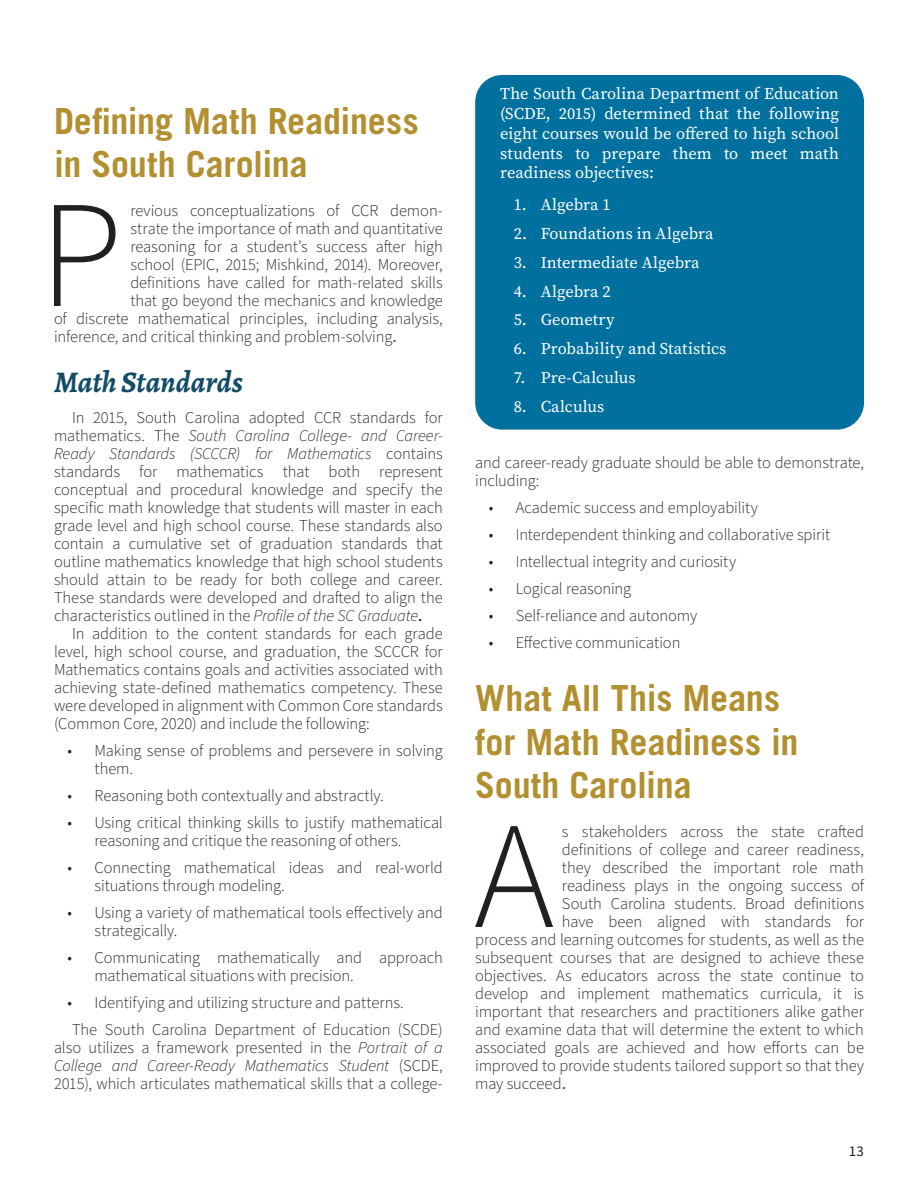
<style>
.page{position:relative;width:918px;height:1188px;background:#fff}
.page>*{position:absolute;margin:0;border:0;box-sizing:border-box;transform-origin:0 0}
.Body_Text_-_Drop_Cap{font:300 153px "Source Sans Pro";color:#231f20}
.Headline{font:700 36px/43.2px "Trade Gothic LT Std";letter-spacing:-.005em;color:#b28f2f}
.Headline-2{font:italic 700 30px "Alegreya";letter-spacing:-.005em;color:#124b66}
.Body_Text_-_First_Li{font:300 16.5px/18px "Source Sans Pro";letter-spacing:-.005em;color:#231f20}
.Body_Text_-_Drop_Cap-2{font:300 16.5px "Source Sans Pro";letter-spacing:-.005em;color:#231f20}
.Subtext{font:16.5px/19.8px "Source Serif Pro";color:#fff;text-align:justify}
.t1{font:14.85px "Source Sans Pro";color:#231f20}
.s1{font-family:"Source Serif Pro";font-weight:400;color:#5a5a5d}
.s2{font-style:italic}
.s3{font-family:"Source Serif Pro";font-weight:400}
</style>
<div class="page">
<div style="left:475px;top:75px;width:389px;height:355px;background:#00709e;border-radius:27px"></div>
<p class="Headline" style="left:54px;top:99px;width:366px">Defining Math Readiness in South Carolina</p>
<p class="Body_Text_-_Drop_Cap" style="left:39px;top:153px;width:85px">P</p>
<p class="Body_Text_-_Drop_Cap-2" style="left:130px;top:200px;width:314px">revious conceptualizations of CCR demon-</p>
<p class="Body_Text_-_Drop_Cap-2" style="left:130px;top:218px;width:314px">strate the importance of math and quantitative</p>
<p class="Body_Text_-_Drop_Cap-2" style="left:130px;top:236px;width:314px">reasoning for a student’s success after high</p>
<p class="Body_Text_-_Drop_Cap-2" style="left:130px;top:254px;width:314px">school (EPIC, 2015; Mishkind, 2014). Moreover,</p>
<p class="Body_Text_-_Drop_Cap-2" style="left:130px;top:272px;width:314px">definitions have called for math-related skills</p>
<p class="Body_Text_-_Drop_Cap-2" style="left:130px;top:290px;width:314px">that go beyond the mechanics and knowledge</p>
<p class="Body_Text_-_Drop_Cap-2" style="left:54px;top:308px;width:390px">of discrete mathematical principles, including analysis,</p>
<p class="Body_Text_-_Drop_Cap-2" style="left:54px;top:326px;width:345px">inference, and critical thinking and problem-solving<span class="s1">.</span></p>
<p class="Headline-2" style="left:54px;top:360px;width:190px">Math Standards</p>
<p class="Body_Text_-_First_Li" style="left:54px;top:409px;width:390px;text-align:justify;text-indent:18px">In 2015, South Carolina adopted CCR standards for mathematics. The <span class="s2">South Carolina College- and Career-Ready Standards (SCCCR) for Mathematics</span> contains standards for mathematics that both represent conceptual and procedural knowledge and specify the specific math knowledge that students will master in each grade level and high school course. These standards also contain a cumulative set of graduation standards that outline mathematics knowledge that high school students should attain to be ready for both college and career.<br>These standards were developed and drafted to align the characteristics outlined in the <span class="s2">Profile of the SC Graduate</span><span class="s3">.</span></p>
<p class="Body_Text_-_First_Li" style="left:54px;top:625px;width:390px;text-align:justify;text-indent:18px">In addition to the content standards for each grade level, high school course, and graduation, the SCCCR for Mathematics contains goals and activities associated with achieving state-defined mathematics competency. These were developed in alignment with Common Core standards (Common Core, 2020) and include the following:</p>
<p class="Body_Text_-_First_Li" style="left:94px;top:742px;width:350px;text-indent:-27px">• Making sense of problems and persevere in solving them.</p>
<p class="Body_Text_-_First_Li" style="left:68px;top:787px;width:318px">• Reasoning both contextually and abstractly.</p>
<p class="Body_Text_-_First_Li" style="left:94px;top:814px;width:350px;text-indent:-27px">• Using critical thinking skills to justify mathematical reasoning and critique the reasoning of others.</p>
<p class="Body_Text_-_First_Li" style="left:94px;top:859px;width:350px;text-indent:-27px">• Connecting mathematical ideas and real-world situations through modeling.</p>
<p class="Body_Text_-_First_Li" style="left:94px;top:904px;width:350px;text-indent:-27px">• Using a variety of mathematical tools effectively and strategically.</p>
<p class="Body_Text_-_First_Li" style="left:94px;top:949px;width:350px;text-indent:-27px">• Communicating mathematically and approach mathematical situations with precision.</p>
<p class="Body_Text_-_First_Li" style="left:68px;top:994px;width:338px">• Identifying and utilizing structure and patterns.</p>
<p class="Body_Text_-_First_Li" style="left:54px;top:1021px;width:390px;text-align:justify;text-indent:18px">The South Carolina Department of Education (SCDE) also utilizes a framework presented in the <span class="s2">Portrait of a College and Career-Ready Mathematics Student</span> (SCDE, 2015), which articulates mathematical skills that a college-</p>
<p class="Subtext" style="left:500px;top:84px;width:340px">The South Carolina Department of Education (SCDE, 2015) determined that the following eight courses would be offered to high school students to prepare them to meet math readiness objectives:</p>
<p class="Subtext" style="left:514px;top:195px;width:99px">1. Algebra 1</p>
<p class="Subtext" style="left:514px;top:224px;width:201px">2. Foundations in Algebra</p>
<p class="Subtext" style="left:514px;top:252px;width:188px">3. Intermediate Algebra</p>
<p class="Subtext" style="left:514px;top:281px;width:99px">4. Algebra 2</p>
<p class="Subtext" style="left:514px;top:310px;width:103px">5. Geometry</p>
<p class="Subtext" style="left:514px;top:339px;width:214px">6. Probability and Statistics</p>
<p class="Subtext" style="left:514px;top:368px;width:124px">7. Pre-Calculus</p>
<p class="Subtext" style="left:514px;top:396px;width:92px">8. Calculus</p>
<p class="Body_Text_-_First_Li" style="left:475px;top:454px;width:390px">and career-ready graduate should be able to demonstrate, including:</p>
<p class="Body_Text_-_First_Li" style="left:489px;top:499px;width:271px">• Academic success and employability</p>
<p class="Body_Text_-_First_Li" style="left:489px;top:526px;width:343px">• Interdependent thinking and collaborative spirit</p>
<p class="Body_Text_-_First_Li" style="left:489px;top:553px;width:249px">• Intellectual integrity and curiosity</p>
<p class="Body_Text_-_First_Li" style="left:489px;top:580px;width:144px">• Logical reasoning</p>
<p class="Body_Text_-_First_Li" style="left:489px;top:607px;width:210px">• Self-reliance and autonomy</p>
<p class="Body_Text_-_First_Li" style="left:489px;top:634px;width:193px">• Effective communication</p>
<p class="Headline" style="left:475px;top:676px;width:325px">What All This Means for Math Readiness in<br>South Carolina</p>
<p class="Body_Text_-_Drop_Cap" style="left:474px;top:774px;width:82px">A</p>
<p class="Body_Text_-_Drop_Cap-2" style="left:562px;top:820px;width:304px">s stakeholders across the state crafted</p>
<p class="Body_Text_-_Drop_Cap-2" style="left:562px;top:838px;width:303px">definitions of college and career readiness,</p>
<p class="Body_Text_-_Drop_Cap-2" style="left:562px;top:856px;width:303px">they described the important role math</p>
<p class="Body_Text_-_Drop_Cap-2" style="left:562px;top:874px;width:304px">readiness plays in the ongoing success of</p>
<p class="Body_Text_-_Drop_Cap-2" style="left:562px;top:892px;width:304px">South Carolina students. Broad definitions</p>
<p class="Body_Text_-_Drop_Cap-2" style="left:562px;top:910px;width:304px">have been aligned with standards for</p>
<p class="Body_Text_-_Drop_Cap-2" style="left:475px;top:928px;width:390px">process and learning outcomes for students, as well as the</p>
<p class="Body_Text_-_Drop_Cap-2" style="left:475px;top:946px;width:390px">subsequent courses that are designed to achieve these</p>
<p class="Body_Text_-_Drop_Cap-2" style="left:475px;top:964px;width:390px">objectives. As educators across the state continue to</p>
<p class="Body_Text_-_Drop_Cap-2" style="left:475px;top:982px;width:390px">develop and implement mathematics curricula, it is</p>
<p class="Body_Text_-_Drop_Cap-2" style="left:475px;top:1000px;width:390px">important that researchers and practitioners alike gather</p>
<p class="Body_Text_-_Drop_Cap-2" style="left:475px;top:1018px;width:390px">and examine data that will determine the extent to which</p>
<p class="Body_Text_-_Drop_Cap-2" style="left:475px;top:1036px;width:390px">associated goals are achieved and how efforts can be</p>
<p class="Body_Text_-_Drop_Cap-2" style="left:475px;top:1054px;width:390px">improved to provide students tailored support so that they</p>
<p class="Body_Text_-_Drop_Cap-2" style="left:475px;top:1072px;width:93px">may succeed<span class="s1">.</span></p>
<p class="t1" style="left:849px;top:1141px;width:17px">13</p>
</div>
